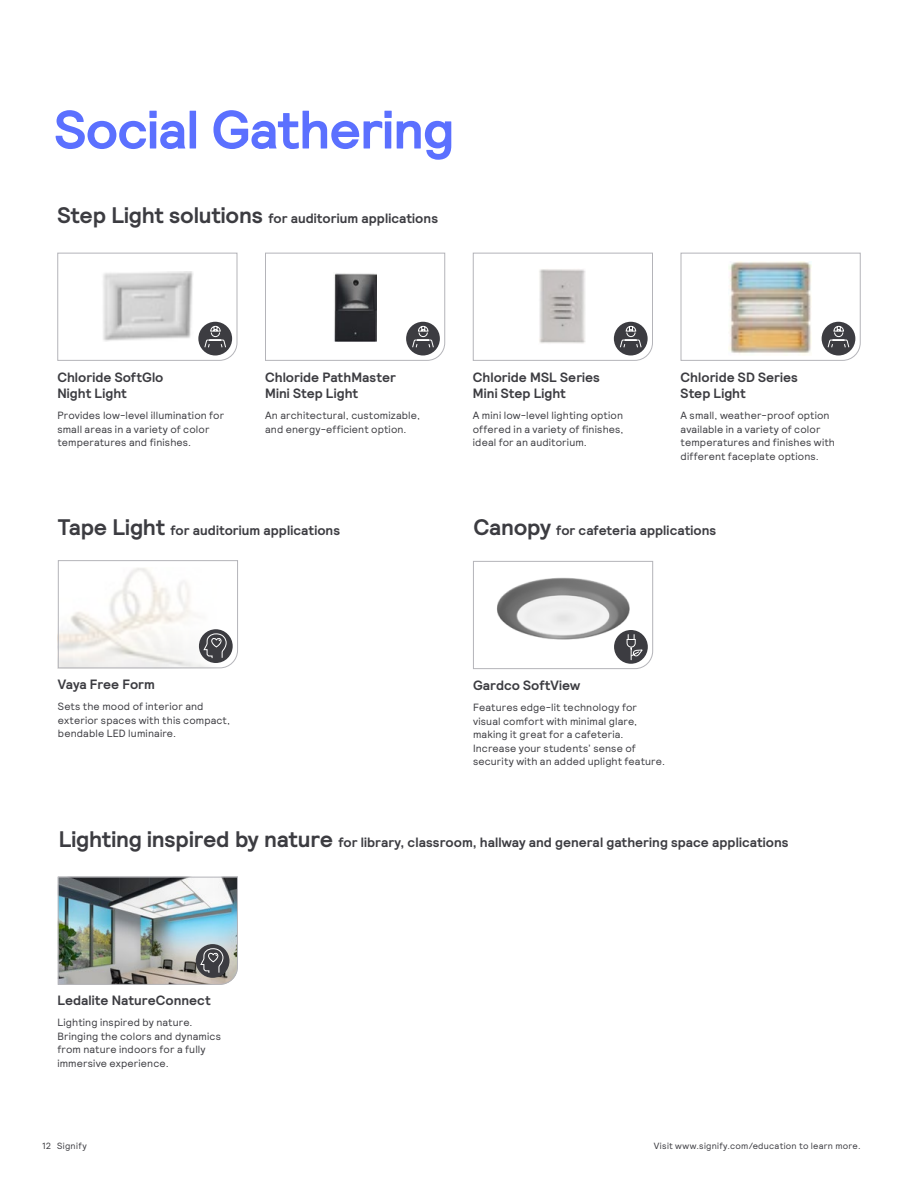
<style>
.page{position:relative;width:918px;height:1188px;background:#fff}
.page>*{position:absolute;margin:0;border:0;box-sizing:border-box;transform-origin:0 0}
.t1{font:700 54px "Signify Relative";letter-spacing:-.015em;color:#5b70ff}
.t2{font:700 13.5px/16.5px "Signify Relative";letter-spacing:.005em;color:#3c3c41}
.t3{font:10.5px/13.5px "Signify Relative";letter-spacing:.015em;color:#3c3c41}
.t4{font:9px "Signify Relative";letter-spacing:.03em;color:#3c3c41}
.s1{font-size:22.5px}
</style>
<div class="page">
<svg style="left:57px;top:876px;width:181px;height:96px"></svg>
<svg style="left:58px;top:560px;width:180px;height:109px"></svg>
<svg style="left:473px;top:561px;width:180px;height:108px"></svg>
<svg style="left:681px;top:253px;width:180px;height:108px"></svg>
<svg style="left:57px;top:253px;width:180px;height:108px"></svg>
<img style="left:57px;top:878px;width:180px;height:107px">
<h1 class="t1" style="left:54px;top:94px;width:401px">Social Gathering</h1>
<p class="t2" style="left:57px;top:210px;width:382px"><span class="s1">Step Light solutions</span> for auditorium applications</p>
<p class="t2" style="left:57px;top:369px;width:108px">Chloride SoftGlo<br>Night Light</p>
<p class="t3" style="left:57px;top:409px;width:168px">Provides low-level illumination for small areas in a variety of color temperatures and finishes.</p>
<p class="t2" style="left:265px;top:369px;width:132px">Chloride PathMaster<br>Mini Step Light</p>
<p class="t3" style="left:265px;top:409px;width:156px">An architectural, customizable, and energy-efficient option.</p>
<p class="t2" style="left:473px;top:369px;width:129px">Chloride MSL Series<br>Mini Step Light</p>
<p class="t3" style="left:473px;top:409px;width:152px;text-align:justify">A mini low-level lighting option offered in a variety of finishes, ideal for an auditorium.</p>
<p class="t2" style="left:681px;top:369px;width:119px">Chloride SD Series<br>Step Light</p>
<p class="t3" style="left:681px;top:409px;width:156px">A small, weather-proof option available in a variety of color temperatures and finishes with different faceplate options.</p>
<p class="t2" style="left:58px;top:522px;width:284px"><span class="s1">Tape Light</span> for auditorium applications</p>
<p class="t2" style="left:473px;top:522px;width:244px"><span class="s1">Canopy</span> for cafeteria applications</p>
<p class="t2" style="left:58px;top:676px;width:98px">Vaya Free Form</p>
<p class="t3" style="left:58px;top:700px;width:174px">Sets the mood of interior and exterior spaces with this compact, bendable LED luminaire.</p>
<p class="t2" style="left:473px;top:677px;width:109px">Gardco SoftView</p>
<p class="t3" style="left:473px;top:700px;width:193px">Features edge-lit technology for visual comfort with minimal glare, making it great for a cafeteria.<br>Increase your students’ sense of security with an added uplight feature.</p>
<p class="t2" style="left:59px;top:834px;width:732px"><span class="s1">Lighting inspired by nature</span> for library, classroom, hallway and general gathering space applications</p>
<p class="t2" style="left:57px;top:992px;width:155px">Ledalite NatureConnect</p>
<p class="t3" style="left:57px;top:1015px;width:165px">Lighting inspired by nature.<br>Bringing the colors and dynamics from nature indoors for a fully immersive experience.</p>
<p class="t4" style="left:42px;top:1140px;width:46px">12 Signify</p>
<p class="t4" style="left:654px;top:1140px;width:208px">Visit www.signify.com/education to learn more.</p>
</div>
